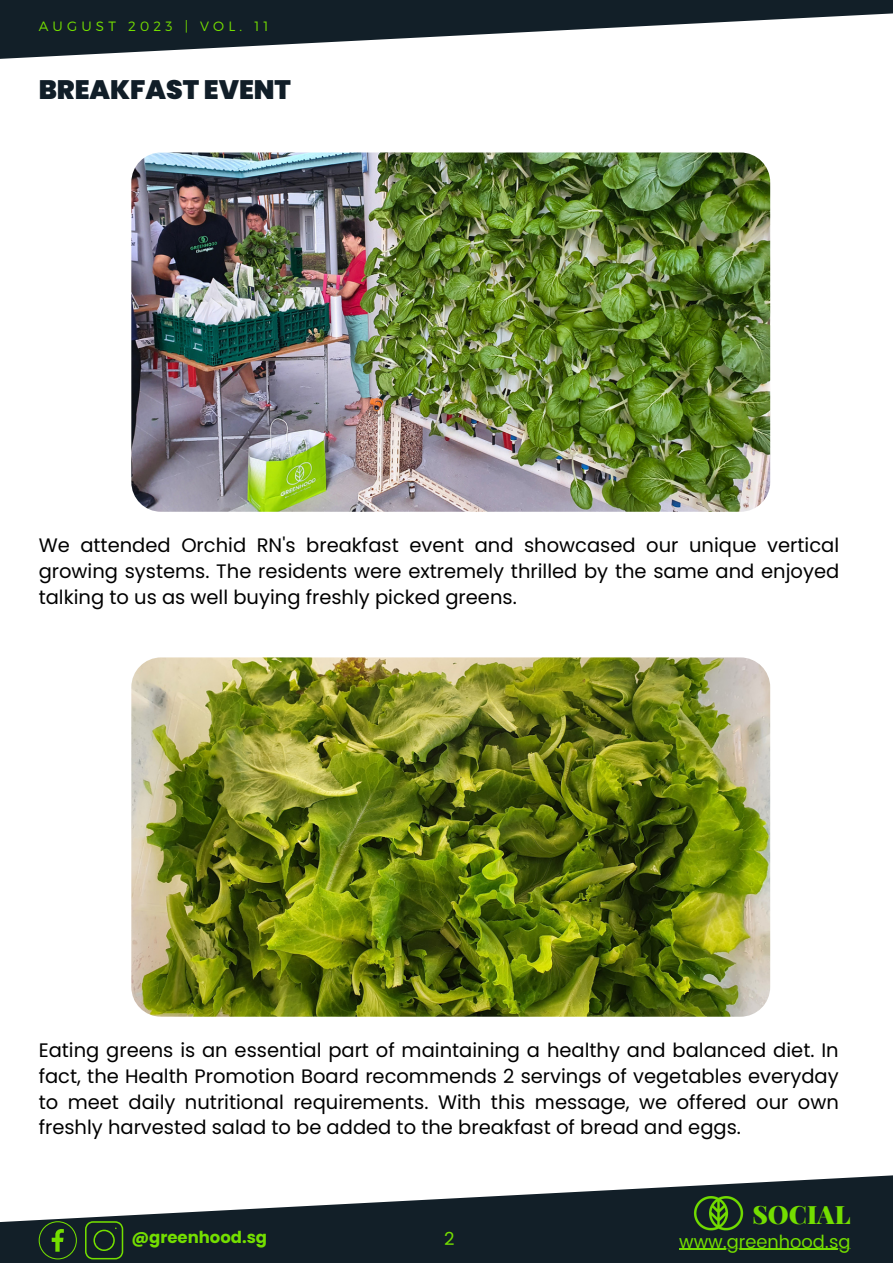
<style>
.page{position:relative;width:893px;height:1264px;background:#fff}
.page>*{position:absolute;margin:0;border:0;box-sizing:border-box;transform-origin:0 0}
.t1{font:900 26.7px "Poppins";color:#111e28}
.t2{font:900 25.35px "Playfair Display";color:#74de00}
.t3{font:19.5px/25.8px "Poppins";color:#000;text-align:justify}
.t4{font:18px "Poppins";color:#74de00}
.t5{font:700 16.5px "Poppins";color:#74de00}
.t6{font:300 13.5px "Montserrat";letter-spacing:.31em;color:#74de00}
</style>
<div class="page">
<img style="left:131px;top:152px;width:639px;height:360px;border-radius:30px">
<svg style="left:0;top:0;width:892px;height:59px;fill:#121f28"></svg>
<svg style="left:0;top:1175px;width:892px;height:87px;fill:#121f28"></svg>
<img style="left:690px;top:1196px;width:54px;height:36px">
<svg style="left:39px;top:1221px;width:38px;height:38px"></svg>
<svg style="left:85px;top:1221px;width:38px;height:38px"></svg>
<img style="left:131px;top:657px;width:639px;height:359px;border-radius:30px">
<hr style="left:679px;top:1248px;width:171px;height:1px;background:#74de00">
<p class="t6" style="left:39px;top:17px;width:231px">AUGUST 2023 | VOL. 11</p>
<p class="t1" style="left:39px;top:71px;width:254px">BREAKFAST EVENT</p>
<p class="t3" style="left:39px;top:532px;width:802px">We attended Orchid RN's breakfast event and showcased our unique vertical growing systems. The residents were extremely thrilled by the same and enjoyed talking to us as well buying freshly picked greens.</p>
<p class="t3" style="left:39px;top:1037px;width:801px">Eating greens is an essential part of maintaining a healthy and balanced diet. In fact, the Health Promotion Board recommends 2 servings of vegetables everyday to meet daily nutritional requirements. With this message, we offered our own freshly harvested salad to be added to the breakfast of bread and eggs.</p>
<p class="t2" style="left:752px;top:1196px;width:100px">SOCIAL</p>
<p class="t5" style="left:131px;top:1225px;width:137px">@greenhood.sg</p>
<p class="t4" style="left:444px;top:1228px;width:12px">2</p>
<p class="t4" style="left:679px;top:1230px;width:173px">www.greenhood.sg</p>
</div>
